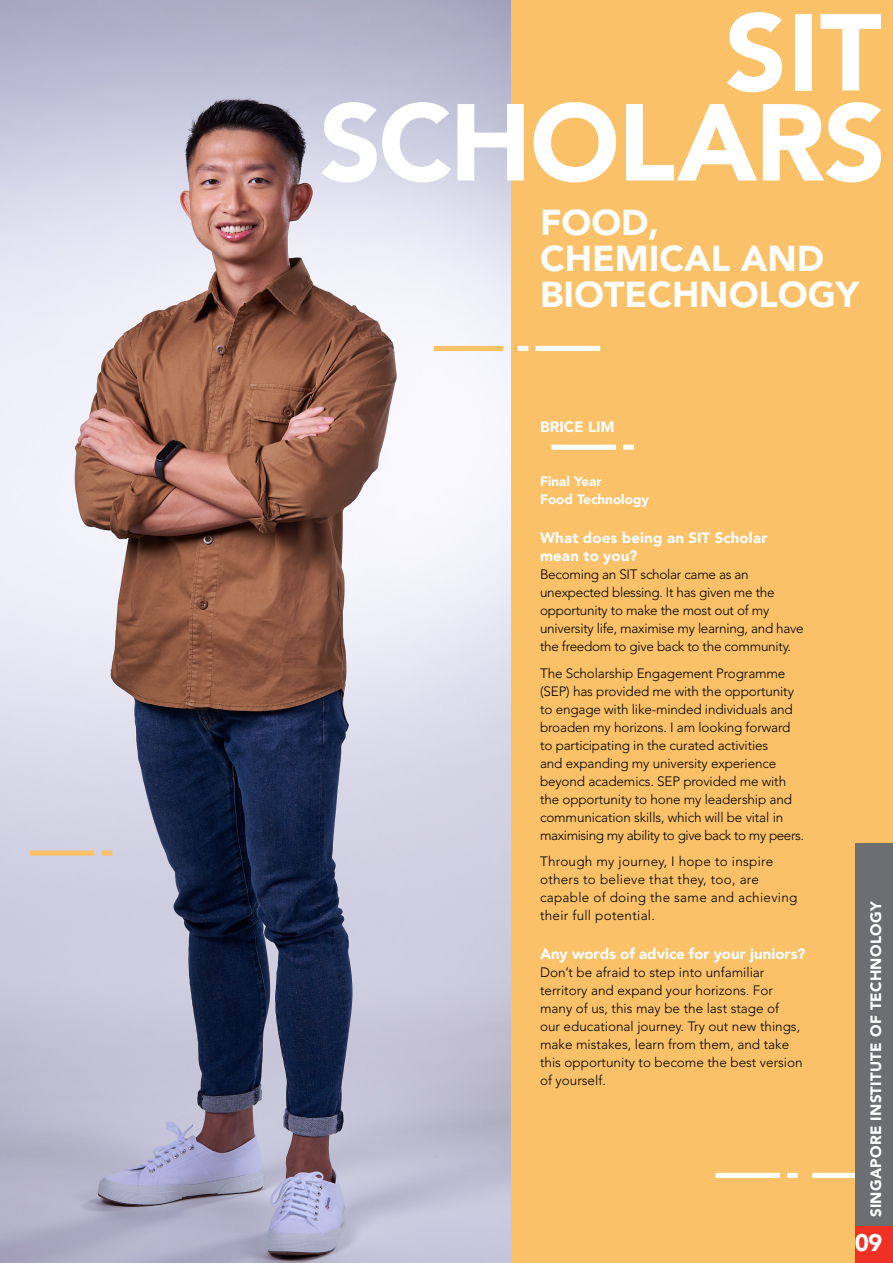
<style>
.page{position:relative;width:893px;height:1263px;background:#fac169}
.page>*{position:absolute;margin:0;border:0;box-sizing:border-box;transform-origin:0 0}
.t1{font:900 36px/36px "Avenir";color:#fff}
.t2{font:900 24px "Avenir";color:#fff}
.t3{font:900 15px/18px "Avenir";letter-spacing:.01em;color:#fff}
.t4{font:300 13.5px/18px "Avenir LT Std";letter-spacing:-.01em;color:#000}
.t5{font:300 13.5px/18px "Avenir LT Std";letter-spacing:.02em;color:#000}
.t6{font:900 13.5px/18px "Avenir";color:#fff}
</style>
<div class="page">
<img style="left:0;top:0;width:510px;height:1263px">
<div style="left:30px;top:850px;width:64px;height:5px;background:#fac169"></div>
<div style="left:102px;top:850px;width:10px;height:5px;background:#fac169"></div>
<div style="left:535px;top:346px;width:65px;height:5px;background:#fff"></div>
<div style="left:518px;top:346px;width:10px;height:5px;background:#fff"></div>
<div style="left:434px;top:346px;width:69px;height:5px;background:#fac169"></div>
<div style="left:715px;top:1173px;width:65px;height:5px;background:#fff"></div>
<div style="left:787px;top:1173px;width:11px;height:5px;background:#fff"></div>
<div style="left:812px;top:1173px;width:81px;height:5px;background:#fff"></div>
<div style="left:551px;top:445px;width:65px;height:5px;background:#fff"></div>
<div style="left:623px;top:445px;width:11px;height:5px;background:#fff"></div>
<svg style="left:322px;top:102px;width:559px;height:80px"></svg>
<svg style="left:727px;top:12px;width:55px;height:80px"></svg>
<div style="left:795px;top:14px;width:17px;height:76px;background:#fff"></div>
<svg style="left:820px;top:14px;width:61px;height:76px"></svg>
<div style="left:855px;top:1225px;width:38px;height:38px;background:#ee3124"></div>
<div style="left:855px;top:843px;width:38px;height:382px;background:#6d6e71"></div>
<h1 class="t1" style="left:540px;top:203px;width:321px">FOOD,<br>CHEMICAL AND<br>BIOTECHNOLOGY</h1>
<p class="t3" style="left:540px;top:417px;width:76px">BRICE LIM</p>
<p class="t6" style="left:540px;top:472px;width:110px">Final Year<br>Food Technology</p>
<p class="t3" style="left:540px;top:528px;width:229px">What does being an SIT Scholar mean to you?</p>
<p class="t4" style="left:540px;top:565px;width:265px">Becoming an SIT scholar came as an unexpected blessing. It has given me the opportunity to make the most out of my university life, maximise my learning, and have the freedom to give back to the community.</p>
<p class="t4" style="left:540px;top:664px;width:265px">The Scholarship Engagement Programme (SEP) has provided me with the opportunity to engage with like-minded individuals and broaden my horizons. I am looking forward to participating in the curated activities<br>and expanding my university experience beyond academics. SEP provided me with the opportunity to hone my leadership and communication skills, which will be vital in maximising my ability to give back to my peers.</p>
<p class="t5" style="left:540px;top:852px;width:259px">Through my journey, I hope to inspire others to believe that they, too, are capable of doing the same and achieving their full potential.</p>
<p class="t3" style="left:540px;top:945px;width:267px">Any words of advice for your juniors?</p>
<p class="t4" style="left:540px;top:964px;width:264px">Don’t be afraid to step into unfamiliar territory and expand your horizons. For many of us, this may be the last stage of<br>our educational journey. Try out new things, make mistakes, learn from them, and take this opportunity to become the best version of yourself.</p>
<p class="t3" style="left:866px;top:1217px;width:318px;rotate:-90deg">SINGAPORE INSTITUTE OF TECHNOLOGY</p>
<h2 class="t2" style="left:855px;top:1222px;width:29px">09</h2>
</div>
